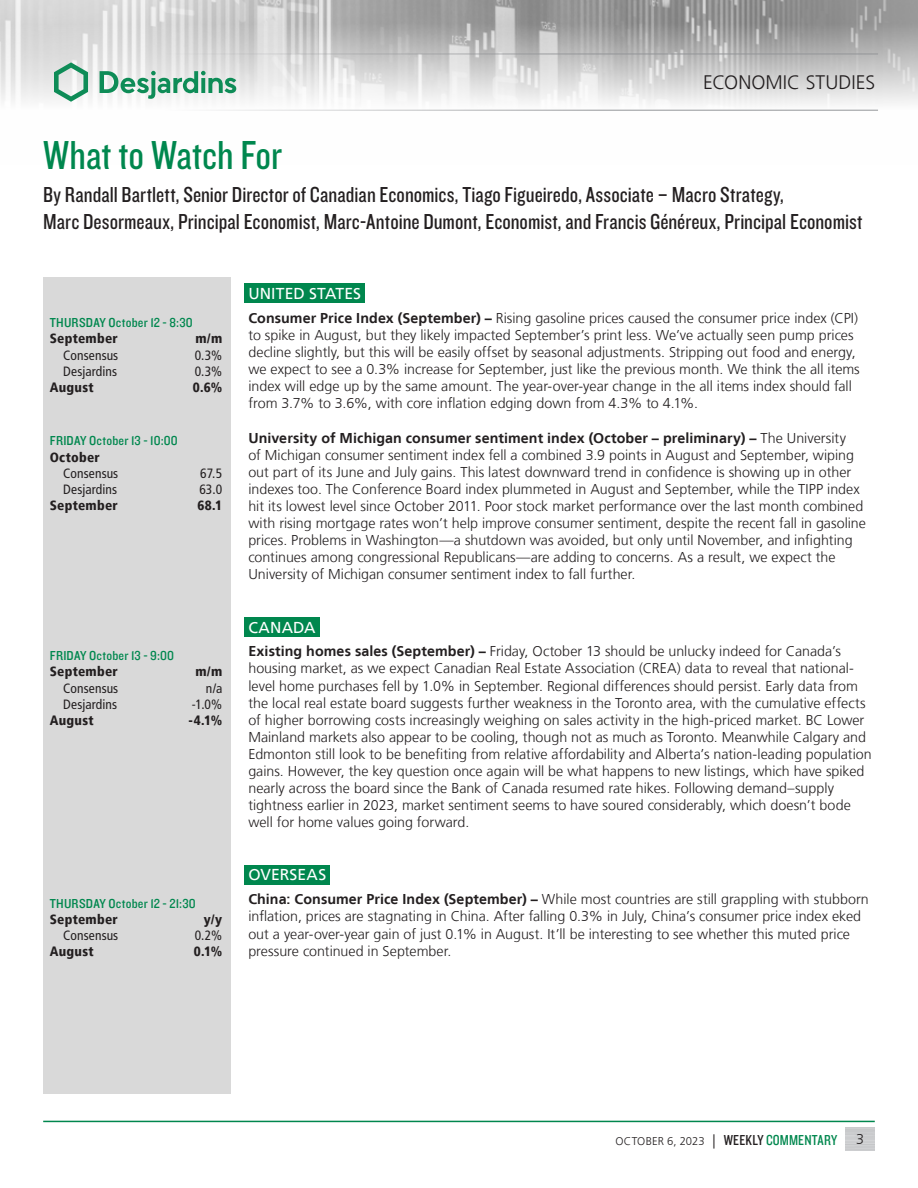
<style>
.page{position:relative;width:918px;height:1188px;background:#fff}
.page>*{position:absolute;margin:0;border:0;box-sizing:border-box;transform-origin:0 0}
.Pub_Titre{font:42px "Knockout 29 Junior Ltweight";color:#00874e}
.Pub_Signature{font:22.5px/27px "Knockout 29 Junior Ltweight";color:#231f20}
.t1{font:300 19.5px "Frutiger LT";letter-spacing:.005em;color:#231f20}
.Texte_Faits_saillants{font:15.75px "Frutiger LT";letter-spacing:.005em;color:#fff}
.t2{font:300 14.25px/17.1px "Frutiger LT";color:#231f20}
.t3{font:condensed 13.5px/16.2px "Frutiger LT";letter-spacing:.01em;color:#231f20}
.t4{font:13.5px "Knockout 30 Junior Welterwt";letter-spacing:.015em;color:#00874e}
.t5{font:900 condensed 13.5px "Frutiger LT";letter-spacing:.02em;color:#231f20}
.t6{font:300 11.25px "Frutiger LT";letter-spacing:.005em;color:#231f20}
.s1{font-weight:900}
.s2{font-weight:700}
.s3{font-size:14.25px}
.s4{font-family:"Knockout 29 Junior Ltweight";font-weight:400;font-size:15px}
.s5{font-family:"Knockout 29 Junior Ltweight";font-weight:400;font-size:15px;color:#00874e}
</style>
<div class="page">
<img style="left:0;top:0;width:918px;height:110px">
<hr style="left:0;top:54px;width:878px;height:1px;background:#939598">
<hr style="left:0;top:110px;width:878px;height:1px;background:#939598">
<svg style="left:54px;top:62px;width:34px;height:40px"></svg>
<svg style="left:100px;top:71px;width:136px;height:28px"></svg>
<hr style="left:43px;top:1121px;width:832px;height:1px;background:#00874e">
<div style="left:43px;top:277px;width:188px;height:817px;background:#d9d9d9"></div>
<div style="left:244px;top:283px;width:121px;height:20px;background:#00874e"></div>
<div style="left:244px;top:617px;width:76px;height:20px;background:#00874e"></div>
<div style="left:244px;top:865px;width:86px;height:20px;background:#00874e"></div>
<h3 class="t1" style="left:703px;top:72px;width:174px">ECONOMIC STUDIES</h3>
<p class="Pub_Titre" style="left:43px;top:128px;width:240px">What to Watch For</p>
<p class="Pub_Signature" style="left:43px;top:180px;width:821px">By Randall Bartlett, Senior Director of Canadian Economics, Tiago Figueiredo, Associate – Macro Strategy,<br>Marc Desormeaux, Principal Economist, Marc-Antoine Dumont, Economist, and Francis Généreux, Principal Economist</p>
<p class="t4" style="left:50px;top:314px;width:144px">THURSDAY October 12 - 8:30</p>
<p class="t5" style="left:50px;top:331px;width:70px">September</p>
<p class="t5" style="left:195px;top:331px;width:28px">m/m</p>
<p class="t3" style="left:63px;top:347px;width:57px">Consensus</p>
<p class="t3" style="left:195px;top:347px;width:29px">0.3%</p>
<p class="t3" style="left:63px;top:363px;width:55px">Desjardins</p>
<p class="t3" style="left:195px;top:363px;width:29px">0.3%</p>
<p class="t5" style="left:50px;top:379px;width:45px">August</p>
<p class="t5" style="left:193px;top:379px;width:31px">0.6%</p>
<p class="t4" style="left:50px;top:432px;width:130px">FRIDAY October 13 - 10:00</p>
<p class="t3" style="left:63px;top:449px;width:57px;text-indent:-14px"><span class="s1">October<br></span>Consensus</p>
<p class="t3" style="left:200px;top:465px;width:24px">67.5</p>
<p class="t3" style="left:63px;top:481px;width:55px">Desjardins</p>
<p class="t3" style="left:199px;top:481px;width:24px">63.0</p>
<p class="t5" style="left:50px;top:497px;width:70px">September</p>
<p class="t5" style="left:197px;top:497px;width:26px">68.1</p>
<p class="t4" style="left:50px;top:647px;width:126px">FRIDAY October 13 - 9:00</p>
<p class="t5" style="left:50px;top:664px;width:70px">September</p>
<p class="t5" style="left:195px;top:664px;width:28px">m/m</p>
<p class="t3" style="left:63px;top:680px;width:57px">Consensus</p>
<p class="t3" style="left:206px;top:680px;width:18px">n/a</p>
<p class="t3" style="left:63px;top:696px;width:55px">Desjardins</p>
<p class="t3" style="left:192px;top:696px;width:32px">-1.0%</p>
<p class="t5" style="left:50px;top:712px;width:45px">August</p>
<p class="t5" style="left:189px;top:712px;width:35px">-4.1%</p>
<p class="t4" style="left:50px;top:894px;width:148px">THURSDAY October 12 - 21:30</p>
<p class="t5" style="left:50px;top:911px;width:70px">September</p>
<p class="t5" style="left:204px;top:911px;width:20px">y/y</p>
<p class="t3" style="left:63px;top:928px;width:57px">Consensus</p>
<p class="t3" style="left:195px;top:928px;width:29px">0.2%</p>
<p class="t5" style="left:50px;top:944px;width:45px">August</p>
<p class="t5" style="left:194px;top:944px;width:30px">0.1%</p>
<p class="Texte_Faits_saillants" style="left:248px;top:284px;width:114px">UNITED STATES</p>
<p class="t2" style="left:248px;top:310px;width:613px"><span class="s2">Consumer Price Index (September) –</span> Rising gasoline prices caused the consumer price index (CPI) to spike in August, but they likely impacted September’s print less. We’ve actually seen pump prices decline slightly, but this will be easily offset by seasonal adjustments. Stripping out food and energy, we expect to see a 0.3% increase for September, just like the previous month. We think the all items index will edge up by the same amount. The year-over-year change in the all items index should fall from 3.7% to 3.6%, with core inflation edging down from 4.3% to 4.1%.</p>
<p class="t2" style="left:248px;top:429px;width:619px"><span class="s2">University of Michigan consumer sentiment index (October – preliminary) –</span> The University<br>of Michigan consumer sentiment index fell a combined 3.9 points in August and September, wiping out part of its June and July gains. This latest downward trend in confidence is showing up in other indexes too. The Conference Board index plummeted in August and September, while the TIPP index hit its lowest level since October 2011. Poor stock market performance over the last month combined with rising mortgage rates won’t help improve consumer sentiment, despite the recent fall in gasoline prices. Problems in Washington—a shutdown was avoided, but only until November, and infighting continues among congressional Republicans—are adding to concerns. As a result, we expect the University of Michigan consumer sentiment index to fall further.</p>
<p class="Texte_Faits_saillants" style="left:248px;top:618px;width:69px">CANADA</p>
<p class="t2" style="left:248px;top:643px;width:625px"><span class="s2">Existing homes sales (September) –</span> Friday, October 13 should be unlucky indeed for Canada’s housing market, as we expect Canadian Real Estate Association (CREA) data to reveal that national&shy;level home purchases fell by 1.0% in September. Regional differences should persist. Early data from the local real estate board suggests further weakness in the Toronto area, with the cumulative effects of higher borrowing costs increasingly weighing on sales activity in the high-priced market. BC Lower Mainland markets also appear to be cooling, though not as much as Toronto. Meanwhile Calgary and Edmonton still look to be benefiting from relative affordability and Alberta’s nation-leading population gains. However, the key question once again will be what happens to new listings, which have spiked nearly across the board since the Bank of Canada resumed rate hikes. Following demand–supply tightness earlier in 2023, market sentiment seems to have soured considerably, which doesn’t bode well for home values going forward.</p>
<p class="Texte_Faits_saillants" style="left:248px;top:866px;width:79px">OVERSEAS</p>
<p class="t2" style="left:248px;top:891px;width:622px"><span class="s2">China: Consumer Price Index (September) –</span> While most countries are still grappling with stubborn inflation, prices are stagnating in China. After falling 0.3% in July, China’s consumer price index eked out a year-over-year gain of just 0.1% in August. It’ll be interesting to see whether this muted price pressure continued in September.</p>
<p class="t6" style="left:616px;top:1135px;width:223px">OCTOBER 6, 2023 <span class="s3">|</span> <span class="s4">WEEKLY</span> <span class="s5">COMMENTARY</span></p>
<p class="t2" style="left:856px;top:1131px;width:9px">3</p>
</div>
